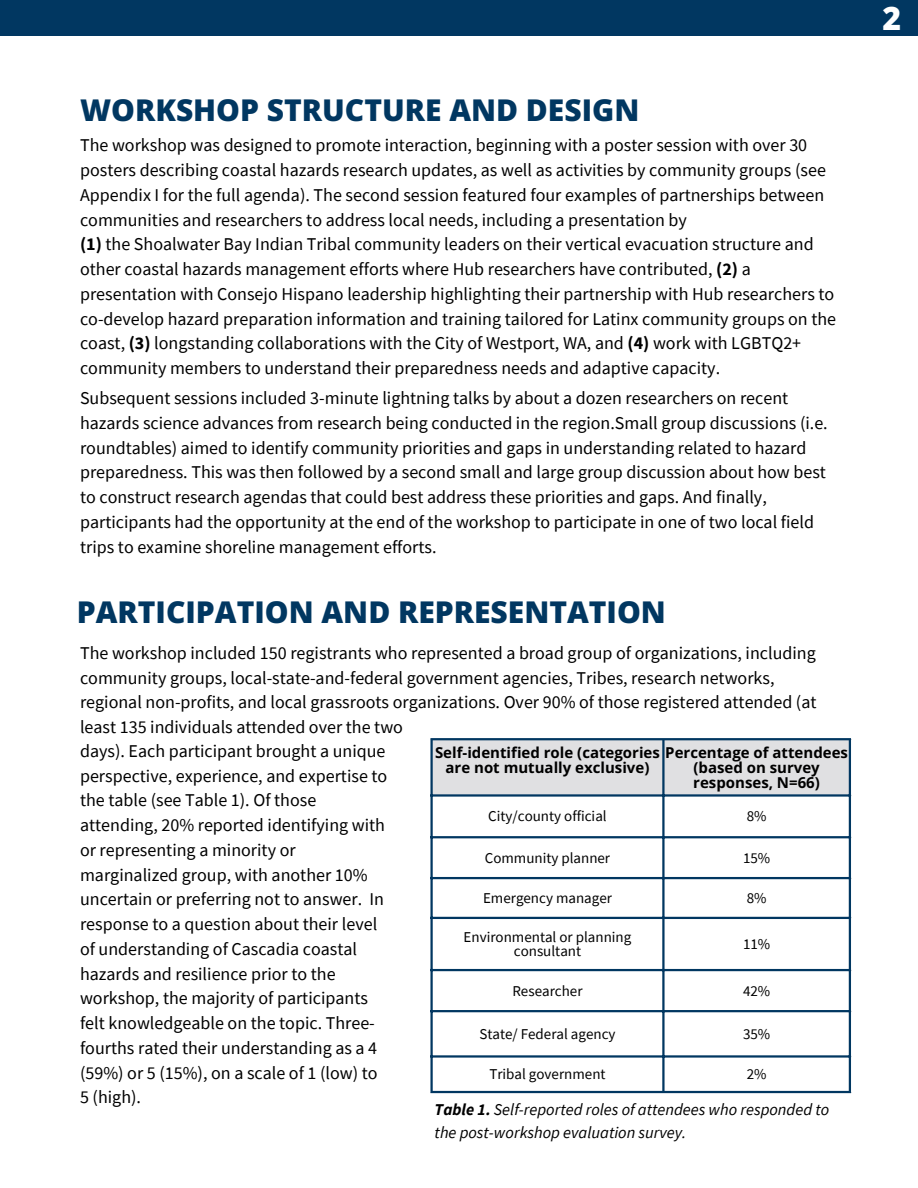
<style>
.page{position:relative;width:918px;height:1188px;background:#fff}
.page>*{position:absolute;margin:0;border:0;box-sizing:border-box;transform-origin:0 0}
.t1{font:800 31.95px "Open Sans";color:#fff}
.t2{font:800 30px "Open Sans";color:#013761}
.t3{font:18px/24.8px "Source Sans Pro";color:#000}
.t4{font:italic 16.5px/22.5px "Source Sans Pro";color:#000}
.t5{font:15px/14.7px "Source Sans Pro";color:#000;text-align:center}
.t6{font:700 15px/14.7px "Open Sans";color:#000}
.s1{font-weight:700}
</style>
<div class="page">
<div style="left:0;top:0;width:918px;height:36px;background:#013761"></div>
<div style="left:433px;top:740px;width:416px;height:54px;background:#e0e0e2"></div>
<hr style="left:430px;top:740px;width:3px;height:351px;background:#013761">
<hr style="left:662px;top:740px;width:3px;height:351px;background:#013761">
<hr style="left:849px;top:740px;width:2px;height:351px;background:#013761">
<hr style="left:430px;top:738px;width:421px;height:2px;background:#013761">
<hr style="left:430px;top:794px;width:421px;height:3px;background:#013761">
<hr style="left:430px;top:836px;width:421px;height:2px;background:#013761">
<hr style="left:430px;top:877px;width:421px;height:2px;background:#013761">
<hr style="left:430px;top:917px;width:421px;height:2px;background:#013761">
<hr style="left:430px;top:969px;width:421px;height:2px;background:#013761">
<hr style="left:430px;top:1010px;width:421px;height:2px;background:#013761">
<hr style="left:430px;top:1055px;width:421px;height:3px;background:#013761">
<hr style="left:430px;top:1091px;width:421px;height:2px;background:#013761">
<p class="t2" style="left:80px;top:89px;width:561px">WORKSHOP STRUCTURE AND DESIGN</p>
<p class="t3" style="left:80px;top:133px;width:747px">The workshop was designed to promote interaction, beginning with a poster session with over 30 posters describing coastal hazards research updates, as well as activities by community groups (see Appendix I for the full agenda). The second session featured four examples of partnerships between communities and researchers to address local needs, including a presentation by</p>
<p class="t3" style="left:80px;top:232px;width:758px"><span class="s1">(1)</span> the Shoalwater Bay Indian Tribal community leaders on their vertical evacuation structure and other coastal hazards management efforts where Hub researchers have contributed, <span class="s1">(2)</span> a presentation with Consejo Hispano leadership highlighting their partnership with Hub researchers to co-develop hazard preparation information and training tailored for Latinx community groups on the coast, <span class="s1">(3)</span> longstanding collaborations with the City of Westport, WA, and <span class="s1">(4)</span> work with LGBTQ2+ community members to understand their preparedness needs and adaptive capacity.</p>
<p class="t3" style="left:80px;top:385px;width:749px">Subsequent sessions included 3-minute lightning talks by about a dozen researchers on recent hazards science advances from research being conducted in the region.Small group discussions (i.e. roundtables) aimed to identify community priorities and gaps in understanding related to hazard preparedness. This was then followed by a second small and large group discussion about how best to construct research agendas that could best address these priorities and gaps. And finally, participants had the opportunity at the end of the workshop to participate in one of two local field trips to examine shoreline management efforts.</p>
<p class="t2" style="left:77px;top:591px;width:590px">PARTICIPATION AND REPRESENTATION</p>
<p class="t3" style="left:80px;top:640px;width:738px">The workshop included 150 registrants who represented a broad group of organizations, including community groups, local-state-and-federal government agencies, Tribes, research networks, regional non-profits, and local grassroots organizations. Over 90% of those registered attended (at least 135 individuals attended over the two</p>
<p class="t3" style="left:80px;top:738px;width:309px">days). Each participant brought a unique perspective, experience, and expertise to the table (see Table 1). Of those attending, 20% reported identifying with or representing a minority or marginalized group, with another 10% uncertain or preferring not to answer. In response to a question about their level of understanding of Cascadia coastal hazards and resilience prior to the workshop, the majority of participants felt knowledgeable on the topic. Three&shy;fourths rated their understanding as a 4 (59%) or 5 (15%), on a scale of 1 (low) to</p>
<p class="t3" style="left:80px;top:1085px;width:63px">5 (high).</p>
<p class="t6" style="left:446px;top:745px;width:404px;text-indent:-11px">Self-identified role (categories Percentage of attendees are not mutually exclusive)</p>
<h1 class="t6" style="left:693px;top:760px;width:128px">(based on survey responses, N=66)</h1>
<p class="t5" style="left:488px;top:809px;width:120px">City/county official</p>
<p class="t5" style="left:747px;top:809px;width:21px">8%</p>
<p class="t5" style="left:485px;top:850px;width:127px">Community planner</p>
<h1 class="t5" style="left:743px;top:850px;width:29px">15%</h1>
<p class="t5" style="left:483px;top:890px;width:130px">Emergency manager</p>
<p class="t5" style="left:747px;top:890px;width:21px">8%</p>
<p class="t5" style="left:464px;top:929px;width:169px">Environmental or planning consultant</p>
<p class="t5" style="left:743px;top:937px;width:29px">11%</p>
<p class="t5" style="left:512px;top:983px;width:72px">Researcher</p>
<p class="t5" style="left:743px;top:983px;width:29px">42%</p>
<p class="t5" style="left:479px;top:1027px;width:138px">State/ Federal agency</p>
<p class="t5" style="left:743px;top:1027px;width:29px">35%</p>
<p class="t5" style="left:489px;top:1066px;width:118px">Tribal government</p>
<p class="t5" style="left:747px;top:1066px;width:21px">2%</p>
<p class="t4" style="left:435px;top:1098px;width:396px"><span class="s1">Table 1.</span> Self-reported roles of attendees who responded to the post-workshop evaluation survey.</p>
<p class="t1" style="left:883px;top:-4px;width:20px">2</p>
</div>
